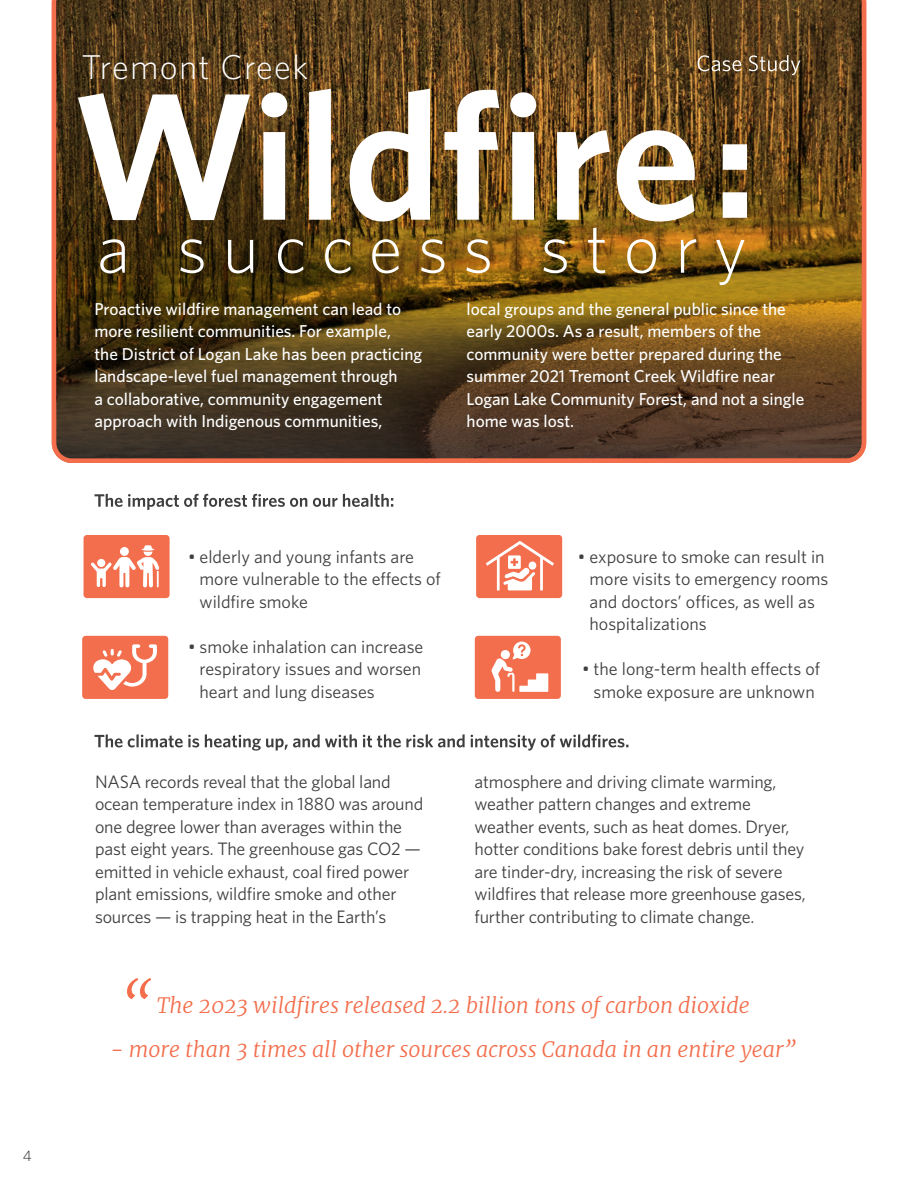
<style>
.page{position:relative;width:918px;height:1188px;background:#fff}
.page>*{position:absolute;margin:0;border:0;box-sizing:border-box;transform-origin:0 0}
.headings{font:600 181.5px "Whitney";color:#fff}
.headings-2{font:700 150px "Whitney";color:#fff}
.headings-3{font:300 69.75px "Whitney";letter-spacing:.22em;color:#fff}
.headings-4{font:300 34.5px "Whitney";letter-spacing:.04em;color:#fff}
.body_copy{font:italic 300 21.45px "Merriweather";color:#f36e4d}
.body_copy-2{font:18px/22.5px "Whitney";letter-spacing:-.01em;color:#3e3e3f}
.body_copy-3{font:500 17.25px/22.5px "Whitney";color:#fff}
.t1{font:300 15px "Whitney";color:#231f20}
</style>
<div class="page">
<svg style="left:52px;top:0;width:814px;height:463px;background:#60431a"></svg>
<svg style="left:95px;top:734px;width:533px;height:17px"></svg>
<svg style="left:95px;top:494px;width:298px;height:16px"></svg>
<div style="left:84px;top:535px;width:86px;height:63px;background:#f36e4d;border-radius:3px"></div>
<svg style="left:91px;top:545px;width:68px;height:42px"></svg>
<div style="left:120px;top:547px;width:9px;height:9px;background:#fff;border-radius:50%"></div>
<div style="left:82px;top:636px;width:86px;height:63px;background:#f36e4d;border-radius:3px"></div>
<svg style="left:93px;top:644px;width:64px;height:46px"></svg>
<div style="left:476px;top:535px;width:86px;height:63px;background:#f36e4d;border-radius:3px"></div>
<svg style="left:486px;top:541px;width:68px;height:49px"></svg>
<div style="left:475px;top:636px;width:86px;height:63px;background:#f36e4d;border-radius:3px"></div>
<svg style="left:491px;top:642px;width:57px;height:50px"></svg>
<svg style="left:127px;top:978px;width:24px;height:21px"></svg>
<svg style="left:698px;top:55px;width:102px;height:20px;background:#7b6345"></svg>
<p class="headings-4" style="left:82px;top:44px;width:228px">Tremont Creek</p>
<p class="headings" style="left:73px;top:36px;width:630px">Wildfire</p>
<p class="headings-2" style="left:715px;top:65px;width:42px">:</p>
<p class="headings-3" style="left:97px;top:202px;width:652px">a success story</p>
<p class="body_copy-3" style="left:94px;top:297px;width:329px">Proactive wildfire management can lead to more resilient communities. For example,<br>the District of Logan Lake has been practicing landscape-level fuel management through<br>a collaborative, community engagement approach with Indigenous communities,</p>
<p class="body_copy-3" style="left:467px;top:297px;width:339px">local groups and the general public since the early 2000s. As a result, members of the community were better prepared during the summer 2021 Tremont Creek Wildfire near Logan Lake Community Forest, and not a single home was lost.</p>
<p class="t1" style="left:23px;top:1146px;width:10px">4</p>
<p class="body_copy-2" style="left:200px;top:545px;width:243px;text-indent:-12px">• elderly and young infants are more vulnerable to the effects of wildfire smoke</p>
<p class="body_copy-2" style="left:200px;top:635px;width:225px;text-indent:-12px">• smoke inhalation can increase respiratory issues and worsen heart and lung diseases</p>
<p class="body_copy-2" style="left:95px;top:770px;width:297px">NASA records reveal that the global land</p>
<p class="body_copy-2" style="left:95px;top:792px;width:330px">ocean temperature index in 1880 was around</p>
<p class="body_copy-2" style="left:95px;top:815px;width:309px">one degree lower than averages within the</p>
<p class="body_copy-2" style="left:95px;top:837px;width:328px">past eight years. The greenhouse gas CO2 —</p>
<p class="body_copy-2" style="left:95px;top:860px;width:316px">emitted in vehicle exhaust, coal fired power</p>
<p class="body_copy-2" style="left:95px;top:882px;width:303px">plant emissions, wildfire smoke and other</p>
<p class="body_copy-2" style="left:95px;top:905px;width:293px">sources — is trapping heat in the Earth’s</p>
<p class="body_copy-2" style="left:590px;top:545px;width:240px;text-indent:-12px">• exposure to smoke can result in more visits to emergency rooms and doctors’ offices, as well as hospitalizations</p>
<p class="body_copy-2" style="left:582px;top:657px;width:240px;text-align:center">• the long-term health effects of smoke exposure are unknown</p>
<p class="body_copy-2" style="left:475px;top:770px;width:303px">atmosphere and driving climate warming,</p>
<p class="body_copy-2" style="left:475px;top:792px;width:278px">weather pattern changes and extreme</p>
<p class="body_copy-2" style="left:475px;top:815px;width:316px">weather events, such as heat domes. Dryer,</p>
<p class="body_copy-2" style="left:475px;top:837px;width:331px">hotter conditions bake forest debris until they</p>
<p class="body_copy-2" style="left:475px;top:860px;width:309px">are tinder-dry, increasing the risk of severe</p>
<p class="body_copy-2" style="left:475px;top:882px;width:333px">wildfires that release more greenhouse gases,</p>
<p class="body_copy-2" style="left:475px;top:905px;width:281px">further contributing to climate change.</p>
<p class="body_copy" style="left:157px;top:990px;width:594px">The 2023 wildfires released 2.2 billion tons of carbon dioxide</p>
<p class="body_copy" style="left:110px;top:1035px;width:687px">- more than 3 times all other sources across Canada in an entire year”</p>
</div>
